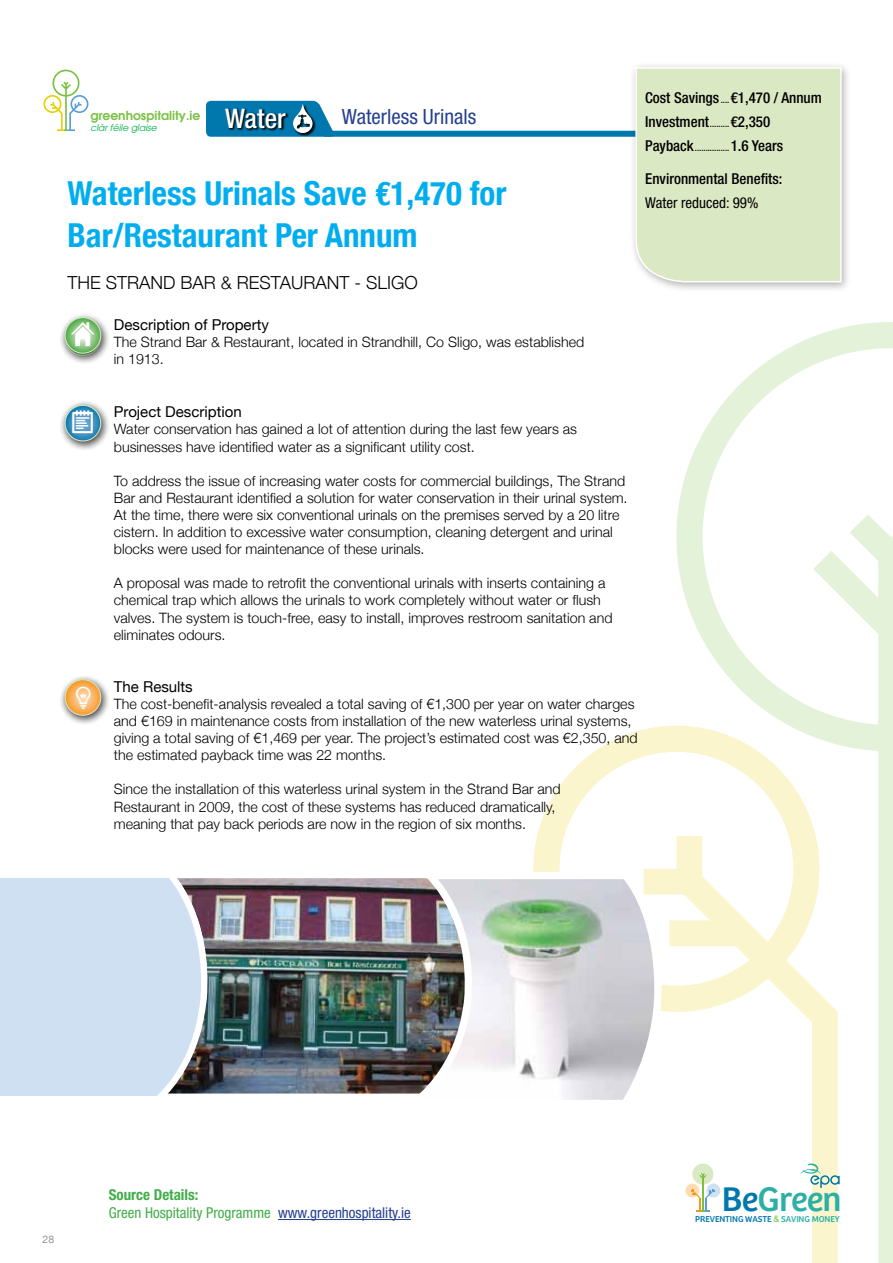
<style>
.page{position:relative;width:893px;height:1263px;background:#fff}
.page>*{position:absolute;margin:0;border:0;box-sizing:border-box;transform-origin:0 0}
.t1{font:35.55px "Bree";letter-spacing:-.02em;color:#2cafa4}
.t2{font:700 condensed 33px/42px "Helvetica Neue";color:#00aeef}
.t3{font:500 condensed 27px "Helvetica Neue LT Pro";color:#fff}
.t4{font:26.4px "Heydings Icons";color:#fff}
.t5{font:condensed 21px "Helvetica Neue LT Pro";color:#25408f}
.t6{font:300 18px "Helvetica Neue";color:#000}
.t7{font:500 condensed 15px/24px "Helvetica Neue LT Pro";color:#000}
.t8{font:condensed 15px/18px "Helvetica Neue LT Pro";color:#41ad49}
.t9{font:15px "Helvetica Neue";color:#000}
.t10{font:condensed 15px "Helvetica Neue LT Pro";color:#000}
.t11{font:300 14.25px/17.1px "Helvetica Neue";color:#000}
.t12{font:600 12.3px "Avant Garde";color:#7ac143}
.t13{font:10.5px "Helvetica Neue";color:#939598}
.t14{font:italic 9.3px "Avant Garde";color:#00af4c}
.t15{font:500 condensed 9px "Helvetica Neue LT Pro";color:#000}
.t16{font:8.85px "Bree";letter-spacing:-.01em;color:#0078ae}
.s1{font-size:9px}
.s2{font-size:15px}
.s3{font-weight:700}
.s4{color:#25408f}
.s5{color:#0078ae}
.s6{font-family:"Arial";color:#7ac143}
.s7{color:#2cafa4}
</style>
<div class="page">
<svg style="left:676px;top:322px;width:217px;height:941px"></svg>
<svg style="left:533px;top:726px;width:322px;height:537px"></svg>
<svg style="left:43px;top:70px;width:45px;height:61px"></svg>
<svg style="left:800px;top:1163px;width:40px;height:25px"></svg>
<div style="left:706px;top:1183px;width:14px;height:14px;background:#cfe0f3;border-radius:50%"></div>
<div style="left:685px;top:1183px;width:14px;height:14px;background:#ffddb3;border-radius:50%"></div>
<div style="left:692px;top:1163px;width:21px;height:21px;background:#dbe8c4;border-radius:50%"></div>
<hr style="left:702px;top:1174px;width:1px;height:37px;background:#7ac143">
<svg style="left:691px;top:1189px;width:24px;height:22px"></svg>
<svg style="left:699px;top:1173px;width:7px;height:6px"></svg>
<div style="left:324px;top:131px;width:335px;height:6px;background:#0078ae"></div>
<svg style="left:206px;top:101px;width:130px;height:36px;background:#22769c"></svg>
<div style="left:629px;top:61px;width:223px;height:232px;background:#000;opacity:.3"></div>
<div style="left:635px;top:66px;width:207px;height:217px;background:#dbe8c4"></div>
<hr style="left:278px;top:1219px;width:133px;height:1px;background:#25408f">
<div style="left:59px;top:312px;width:51px;height:52px;background:#000;opacity:.5"></div>
<svg style="left:65px;top:318px;width:36px;height:35px"></svg>
<div style="left:65px;top:317px;width:36px;height:36px;border:1px solid #dbe8c4;border-radius:50%"></div>
<div style="left:59px;top:400px;width:51px;height:52px;background:#000;opacity:.5"></div>
<svg style="left:65px;top:405px;width:36px;height:36px"></svg>
<div style="left:65px;top:405px;width:36px;height:36px;border:1px solid #dbe8c4;border-radius:50%"></div>
<div style="left:59px;top:674px;width:51px;height:52px;background:#000;opacity:.5"></div>
<svg style="left:65px;top:680px;width:36px;height:35px"></svg>
<div style="left:65px;top:679px;width:36px;height:37px;border:1px solid #dbe8c4;border-radius:50%"></div>
<div style="left:0;top:878px;width:235px;height:217px;background:#cfe0f3"></div>
<img style="left:140px;top:878px;width:253px;height:218px">
<img style="left:393px;top:868px;width:272px;height:243px">
<svg style="left:72px;top:411px;width:21px;height:22px"></svg>
<svg style="left:71px;top:324px;width:24px;height:24px"></svg>
<p class="t12" style="left:90px;top:108px;width:111px">greenhospitality.ie</p>
<p class="t14" style="left:90px;top:122px;width:68px">clár féile glaise</p>
<h3 class="t3" style="left:225px;top:102px;width:62px">Water</h3>
<h3 class="t5" style="left:342px;top:104px;width:136px">Waterless Urinals</h3>
<h2 class="t2" style="left:68px;top:172px;width:440px">Waterless Urinals Save €1,470 for bar/restaurant Per Annum</h2>
<p class="t6" style="left:68px;top:272px;width:63px">The Strand</p>
<p class="t6" style="left:181px;top:272px;width:81px">Bar &amp; Restaurant</p>
<p class="t6" style="left:354px;top:272px;width:34px">- Sligo</p>
<p class="t9" style="left:114px;top:316px;width:157px">Description of Property</p>
<p class="t11" style="left:114px;top:333px;width:472px">The Strand Bar &amp; Restaurant, located in Strandhill, Co Sligo, was established in 1913.</p>
<p class="t7" style="left:645px;top:86px;width:178px">Cost Savings <span class="s1">....</span>€1,470 / Annum<br>Investment<span class="s1">.........</span>€2,350</p>
<p class="t15" style="left:645px;top:143px;width:139px"><span class="s2">Payback</span>................<span class="s2">1.6 years</span></p>
<p class="t7" style="left:645px;top:167px;width:139px">Environmental Benefits:</p>
<p class="t10" style="left:645px;top:194px;width:115px">Water reduced: 99%</p>
<h3 class="t4" style="left:71px;top:684px;width:28px">●</h3>
<p class="t9" style="left:114px;top:403px;width:129px">Project Description</p>
<p class="t11" style="left:114px;top:420px;width:465px">Water conservation has gained a lot of attention during the last few years as businesses have identified water as a significant utility cost.</p>
<p class="t11" style="left:114px;top:472px;width:515px">To address the issue of increasing water costs for commercial buildings, The Strand Bar and Restaurant identified a solution for water conservation in their urinal system.<br>At the time, there were six conventional urinals on the premises served by a 20 litre cistern. In addition to excessive water consumption, cleaning detergent and urinal blocks were used for maintenance of these urinals.</p>
<p class="t11" style="left:114px;top:574px;width:500px">A proposal was made to retrofit the conventional urinals with inserts containing a chemical trap which allows the urinals to work completely without water or flush valves. The system is touch-free, easy to install, improves restroom sanitation and eliminates odours.</p>
<p class="t9" style="left:114px;top:678px;width:80px">The Results</p>
<p class="t11" style="left:114px;top:695px;width:525px">The cost-benefit-analysis revealed a total saving of €1,300 per year on water charges and €169 in maintenance costs from installation of the new waterless urinal systems, giving a total saving of €1,469 per year. The project’s estimated cost was €2,350, and the estimated payback time was 22 months.</p>
<p class="t11" style="left:114px;top:780px;width:448px">Since the installation of this waterless urinal system in the Strand Bar and<br>Restaurant in 2009, the cost of these systems has reduced dramatically, meaning that pay back periods are now in the region of six months.</p>
<p class="t13" style="left:43px;top:1233px;width:13px">28</p>
<p class="t8" style="left:109px;top:1185px;width:304px"><span class="s3">Source Details:<br></span>Green Hospitality Programme <span class="s4">www.greenhospitality.ie</span></p>
<h1 class="t1" style="left:722px;top:1179px;width:121px"><span class="s5">Be</span>Green</h1>
<p class="t16" style="left:695px;top:1213px;width:146px">PREVENTING WASTE <span class="s6">&amp;</span> <span class="s7">SAVING MONEY</span></p>
</div>
